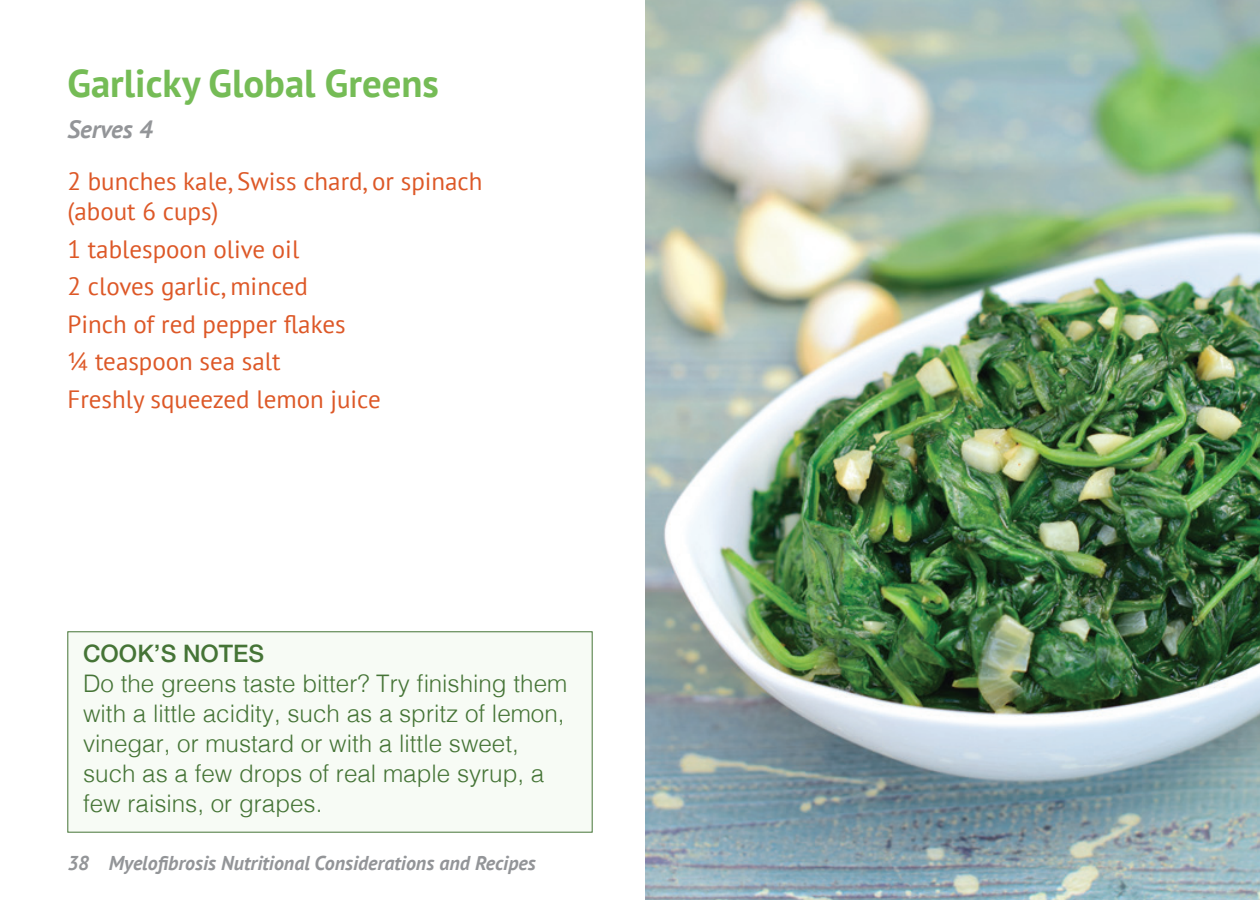
<style>
.page{position:relative;width:1260px;height:900px;background:#fff}
.page>*{position:absolute;margin:0;border:0;box-sizing:border-box;transform-origin:0 0}
.RECIPES_Title{font:700 38.75px "PT Sans";color:#75bc56}
.RECIPES_Ingredients{font:25px/30px "PT Sans";color:#dd5827}
.RECIPES_Servings{font:italic 700 25px "PT Sans";color:#939598}
.Cook_s_Notes_text{font:300 24.25px/30px "Helvetica";color:#457436}
.Cook_s_Notes_Headers{font:500 24.25px "Helvetica Neue LT Std";color:#457436}
.t1{font:italic 700 20px "PT Sans";color:#939598}
</style>
<div class="page">
<img style="left:645px;top:0;width:615px;height:900px">
<div style="left:68px;top:632px;width:524px;height:200px;background:#f7fbf5"></div>
<div style="left:68px;top:631px;width:524px;height:201px;border:1px solid #457436"></div>
<p class="RECIPES_Title" style="left:68px;top:57px;width:373px">Garlicky Global Greens</p>
<p class="RECIPES_Servings" style="left:68px;top:112px;width:87px">Serves 4</p>
<p class="RECIPES_Ingredients" style="left:68px;top:166px;width:417px">2 bunches kale, Swiss chard, or spinach (about 6 cups)</p>
<p class="RECIPES_Ingredients" style="left:68px;top:233px;width:233px">1 tablespoon olive oil</p>
<p class="RECIPES_Ingredients" style="left:68px;top:271px;width:242px">2 cloves garlic, minced</p>
<p class="RECIPES_Ingredients" style="left:68px;top:308px;width:280px">Pinch of red pepper flakes</p>
<p class="RECIPES_Ingredients" style="left:68px;top:346px;width:215px">¼ teaspoon sea salt</p>
<p class="RECIPES_Ingredients" style="left:68px;top:383px;width:315px">Freshly squeezed lemon juice</p>
<p class="Cook_s_Notes_Headers" style="left:83px;top:639px;width:183px">COOK’S NOTES</p>
<p class="Cook_s_Notes_text" style="left:83px;top:667px;width:486px">Do the greens taste bitter? Try finishing them with a little acidity, such as a spritz of lemon, vinegar, or mustard or with a little sweet, such as a few drops of real maple syrup, a few raisins, or grapes.</p>
<p class="t1" style="left:68px;top:850px;width:470px">38 Myelofibrosis Nutritional Considerations and Recipes</p>
</div>
